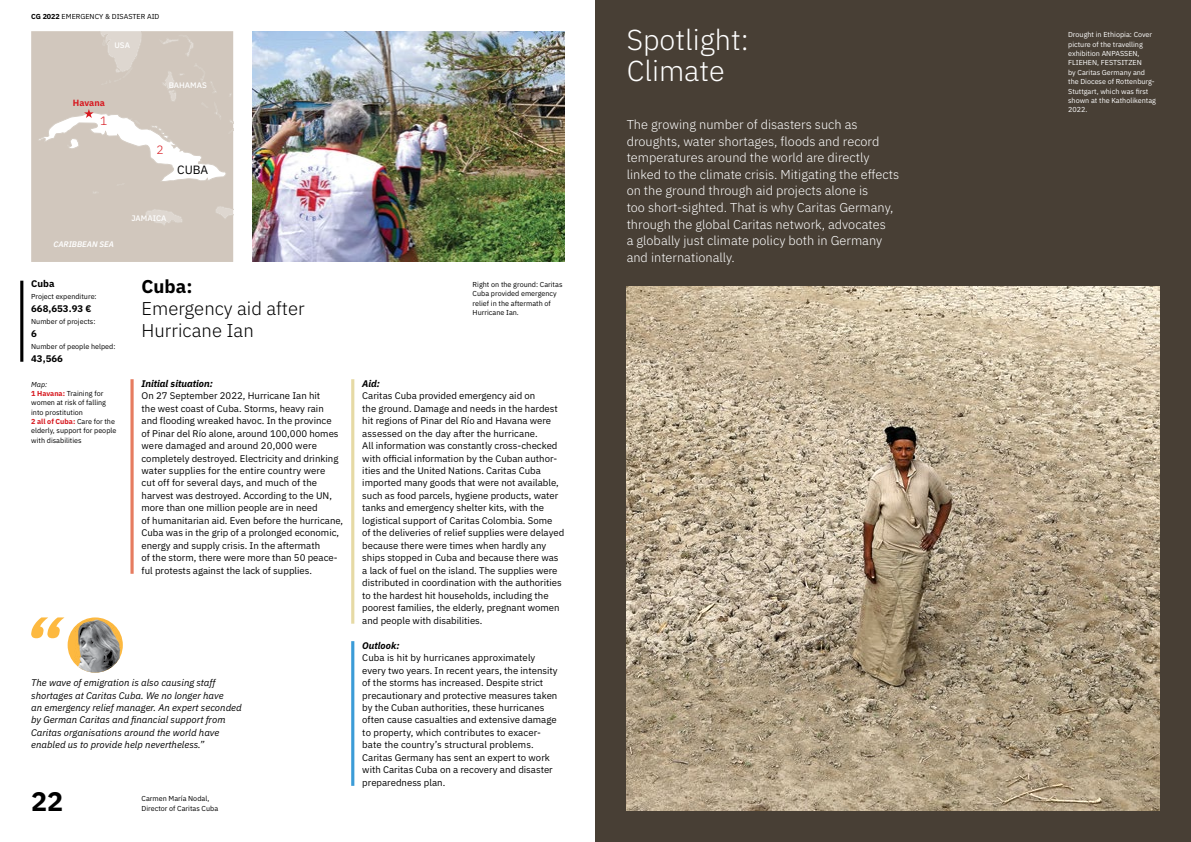
<style>
.page{position:relative;width:1191px;height:842px;background:#fff}
.page>*{position:absolute;margin:0;border:0;box-sizing:border-box;transform-origin:0 0}
.t1{font:300 28.8px/31.2px "IBM Plex Sans";color:#fff}
.t2{font:700 26.8px "IBM Plex Sans";color:#000}
.t3{font:300 18.5px/21.8px "IBM Plex Sans";color:#000}
.t4{font:700 18.5px "IBM Plex Sans";color:#000}
.t5{font:300 12.8px/16.6px "IBM Plex Sans";color:#fff}
.t6{font:12px "IBM Plex Sans";color:#000}
.t7{font:300 12px "IBM Plex Sans";color:#d71920}
.t8{font:9.6px/12.5px "IBM Plex Sans";color:#000}
.t9{font:italic 9.6px/12.5px "IBM Plex Sans";color:#000}
.t10{font:italic 700 9.6px "IBM Plex Sans";color:#000}
.t11{font:700 9.6px "IBM Plex Sans";color:#000}
.t12{font:700 9px "IBM Plex Sans";color:#d71920}
.t13{font:500 8px "IBM Plex Sans";color:#fff}
.t14{font:italic 600 8px "IBM Plex Sans";color:#fff}
.t15{font:7.2px/9.4px "IBM Plex Sans";color:#000}
.t16{font:7.2px/9.4px "IBM Plex Sans";color:#fff}
.s1{font-weight:700}
.s2{font-style:italic}
.s3{font-weight:700;color:#d71920}
</style>
<div class="page">
<div style="left:595px;top:0;width:596px;height:842px;background:#483f35"></div>
<img style="left:626px;top:287px;width:533px;height:524px">
<svg style="left:130px;top:379px;width:4px;height:195px"></svg>
<img style="left:252px;top:31px;width:312px;height:231px">
<div style="left:31px;top:227px;width:202px;height:35px;background:#d1c7bd"></div>
<svg style="left:31px;top:31px;width:202px;height:196px;background:#d5ccc3"></svg>
<hr style="left:20px;top:281px;width:3px;height:81px;background:#000">
<hr style="left:351px;top:379px;width:3px;height:245px;background:#e6daa5">
<hr style="left:351px;top:641px;width:3px;height:145px;background:#3c9cd7">
<img style="left:68px;top:617px;width:55px;height:56px;border-radius:28px">
<svg style="left:31px;top:617px;width:33px;height:21px"></svg>
<p class="t15" style="left:31px;top:11px;width:130px"><span class="s1">CG 2022</span> EMERGENCY &amp; DISASTER AID</p>
<p class="t13" style="left:114px;top:39px;width:17px">USA</p>
<p class="t12" style="left:73px;top:95px;width:33px">Havana</p>
<p class="t7" style="left:100px;top:112px;width:9px">1</p>
<p class="t13" style="left:169px;top:79px;width:40px">BAHAMAS</p>
<p class="t7" style="left:156px;top:140px;width:9px">2</p>
<p class="t6" style="left:177px;top:161px;width:32px">CUBA</p>
<p class="t13" style="left:131px;top:212px;width:36px">JAMAICA</p>
<p class="t14" style="left:53px;top:238px;width:62px">CARIBBEAN SEA</p>
<p class="t11" style="left:31px;top:276px;width:25px">Cuba</p>
<p class="t15" style="left:31px;top:291px;width:67px">Project expenditure:</p>
<p class="t11" style="left:31px;top:301px;width:62px">668,653.93 €</p>
<p class="t15" style="left:31px;top:316px;width:66px">Number of projects:</p>
<p class="t11" style="left:31px;top:326px;width:7px">6</p>
<p class="t15" style="left:31px;top:341px;width:86px">Number of people helped:</p>
<p class="t11" style="left:31px;top:351px;width:33px">43,566</p>
<p class="t15" style="left:31px;top:379px;width:87px"><span class="s2">Map:<br></span><span class="s3">1 Havana:</span> Training for women at risk of falling into prostitution<br><span class="s3">2 all of Cuba:</span> Care for the elderly, support for people with disabilities</p>
<h3 class="t4" style="left:142px;top:272px;width:52px">Cuba:</h3>
<h3 class="t3" style="left:142px;top:296px;width:165px">Emergency aid after<br>Hurricane Ian</h3>
<p class="t10" style="left:142px;top:376px;width:73px">Initial situation:</p>
<p class="t8" style="left:142px;top:389px;width:203px">On 27 September 2022, Hurricane Ian hit<br>the west coast of Cuba. Storms, heavy rain<br>and flooding wreaked havoc. In the province<br>of Pinar del Río alone, around 100,000 homes were damaged and around 20,000 were completely destroyed. Electricity and drinking water supplies for the entire country were<br>cut off for several days, and much of the harvest was destroyed. According to the UN, more than one million people are in need<br>of humanitarian aid. Even before the hurricane, Cuba was in the grip of a prolonged economic, energy and supply crisis. In the aftermath<br>of the storm, there were more than 50 peace&shy;ful protests against the lack of supplies.</p>
<p class="t9" style="left:31px;top:676px;width:212px">The wave of emigration is also causing staff shortages at Caritas Cuba. We no longer have<br>an emergency relief manager. An expert seconded by German Caritas and financial support from Caritas organisations around the world have enabled us to provide help nevertheless.”</p>
<h2 class="t2" style="left:31px;top:780px;width:34px">22</h2>
<p class="t15" style="left:142px;top:794px;width:78px">Carmen María Nodal,<br>Director of Caritas Cuba</p>
<p class="t15" style="left:472px;top:279px;width:91px">Right on the ground: Caritas<br>Cuba provided emergency relief in the aftermath of<br>Hurricane Ian.</p>
<p class="t10" style="left:362px;top:376px;width:19px">Aid:</p>
<p class="t8" style="left:362px;top:389px;width:203px">Caritas Cuba provided emergency aid on<br>the ground. Damage and needs in the hardest hit regions of Pinar del Río and Havana were assessed on the day after the hurricane.<br>All information was constantly cross-checked with official information by the Cuban author&shy;ities and the United Nations. Caritas Cuba imported many goods that were not available, such as food parcels, hygiene products, water tanks and emergency shelter kits, with the logistical support of Caritas Colombia. Some<br>of the deliveries of relief supplies were delayed because there were times when hardly any ships stopped in Cuba and because there was a lack of fuel on the island. The supplies were distributed in coordination with the authorities to the hardest hit households, including the poorest families, the elderly, pregnant women and people with disabilities.</p>
<p class="t10" style="left:362px;top:638px;width:39px">Outlook:</p>
<p class="t8" style="left:362px;top:651px;width:197px">Cuba is hit by hurricanes approximately every two years. In recent years, the intensity of the storms has increased. Despite strict precautionary and protective measures taken by the Cuban authorities, these hurricanes often cause casualties and extensive damage to property, which contributes to exacer&shy;bate the country’s structural problems.<br>Caritas Germany has sent an expert to work with Caritas Cuba on a recovery and disaster preparedness plan.</p>
<h1 class="t1" style="left:626px;top:22px;width:124px">Spotlight:<br>Climate</h1>
<p class="t5" style="left:626px;top:115px;width:274px">The growing number of disasters such as droughts, water shortages, floods and record temperatures around the world are directly linked to the climate crisis. Mitigating the effects on the ground through aid projects alone is<br>too short-sighted. That is why Caritas Germany, through the global Caritas network, advocates<br>a globally just climate policy both in Germany and internationally.</p>
<p class="t16" style="left:1068px;top:30px;width:89px">Drought in Ethiopia: Cover picture of the travelling exhibition ANPASSEN,<br>FLIEHEN, FESTSITZEN<br>by Caritas Germany and the Diocese of Rottenburg-<br>Stuttgart, which was first shown at the Katholikentag<br>2022.</p>
</div>
